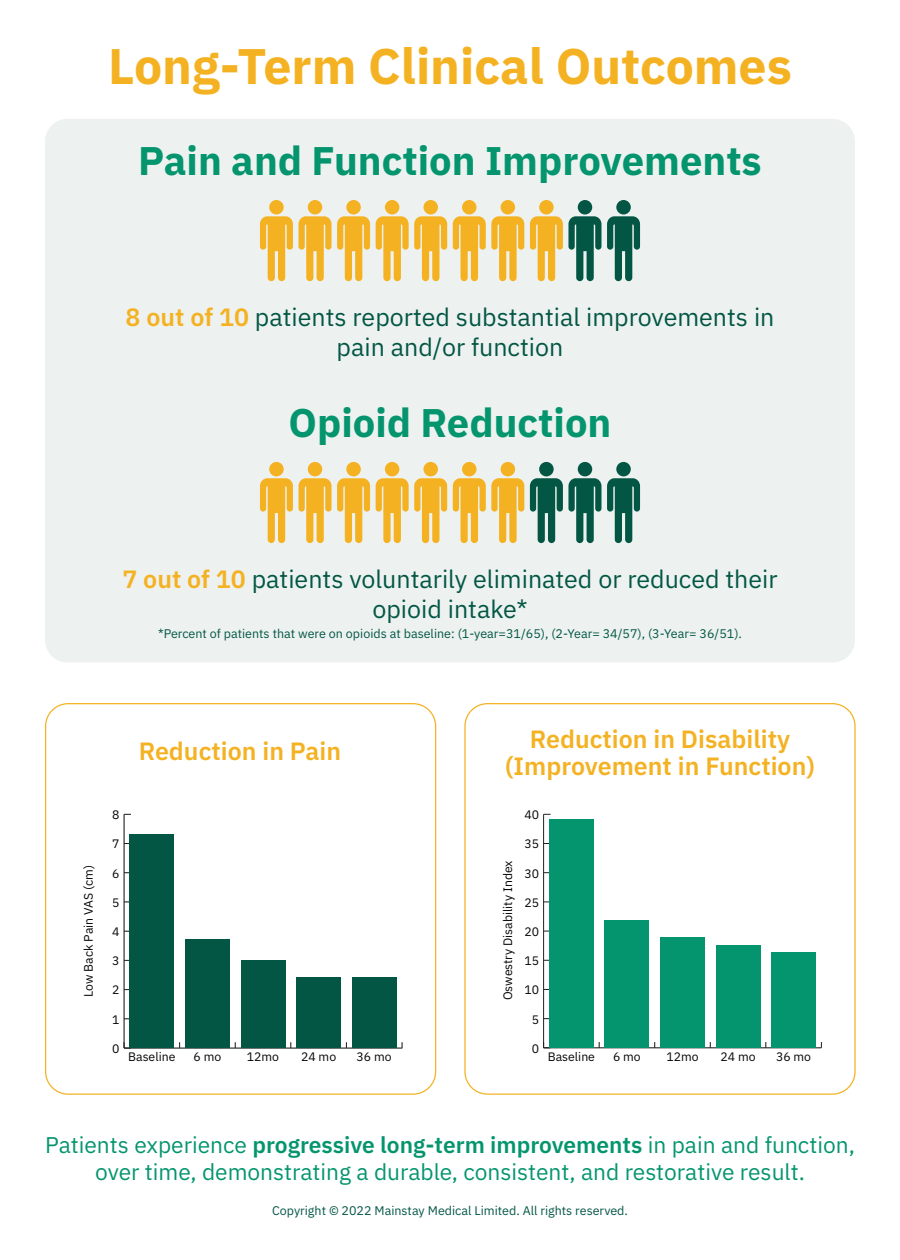
<style>
.page{position:relative;width:900px;height:1260px;background:#fff}
.page>*{position:absolute;margin:0;border:0;box-sizing:border-box;transform-origin:0 0}
.t1{font:700 50px "IBM Plex Sans";color:#f4b223}
.t2{font:700 40px "IBM Plex Sans";color:#05956e}
.t3{font:25px/30px "IBM Plex Sans";color:#035644;text-align:center}
.t4{font:600 25px/27.5px "IBM Plex Sans";color:#f4b223;text-align:center}
.t5{font:22.75px/27.2px "IBM Plex Sans";color:#05956e;text-align:center}
.t6{font:12.5px "IBM Plex Sans";color:#035644}
.t7{font:12.25px "IBM Plex Sans";color:#040503}
.s1{font-weight:600;color:#f4b223}
.s2{font-weight:600}
</style>
<div class="page">
<div style="left:45px;top:119px;width:810px;height:544px;background:#edf2f0;border-radius:22px"></div>
<div style="left:269px;top:200px;width:15px;height:15px;background:#f4b223;border-radius:50%"></div>
<svg style="left:260px;top:216px;width:33px;height:65px"></svg>
<div style="left:385px;top:200px;width:14px;height:15px;background:#f4b223;border-radius:50%"></div>
<div style="left:501px;top:200px;width:14px;height:15px;background:#f4b223;border-radius:50%"></div>
<div style="left:308px;top:200px;width:14px;height:15px;background:#f4b223;border-radius:50%"></div>
<div style="left:423px;top:200px;width:15px;height:15px;background:#f4b223;border-radius:50%"></div>
<svg style="left:376px;top:216px;width:71px;height:65px"></svg>
<div style="left:539px;top:200px;width:15px;height:15px;background:#f4b223;border-radius:50%"></div>
<div style="left:346px;top:200px;width:15px;height:15px;background:#f4b223;border-radius:50%"></div>
<svg style="left:299px;top:216px;width:71px;height:65px"></svg>
<div style="left:462px;top:200px;width:15px;height:15px;background:#f4b223;border-radius:50%"></div>
<svg style="left:453px;top:216px;width:71px;height:65px"></svg>
<div style="left:578px;top:200px;width:14px;height:15px;background:#035644;border-radius:50%"></div>
<svg style="left:530px;top:216px;width:71px;height:65px"></svg>
<div style="left:616px;top:200px;width:15px;height:15px;background:#035644;border-radius:50%"></div>
<svg style="left:607px;top:216px;width:33px;height:65px"></svg>
<div style="left:539px;top:462px;width:15px;height:14px;background:#035644;border-radius:50%"></div>
<div style="left:269px;top:462px;width:15px;height:14px;background:#f4b223;border-radius:50%"></div>
<svg style="left:260px;top:478px;width:33px;height:65px"></svg>
<div style="left:385px;top:462px;width:14px;height:14px;background:#f4b223;border-radius:50%"></div>
<div style="left:501px;top:462px;width:14px;height:14px;background:#f4b223;border-radius:50%"></div>
<div style="left:308px;top:462px;width:14px;height:14px;background:#f4b223;border-radius:50%"></div>
<div style="left:423px;top:462px;width:15px;height:14px;background:#f4b223;border-radius:50%"></div>
<svg style="left:376px;top:478px;width:71px;height:65px"></svg>
<div style="left:346px;top:462px;width:15px;height:14px;background:#f4b223;border-radius:50%"></div>
<svg style="left:299px;top:478px;width:71px;height:65px"></svg>
<div style="left:462px;top:462px;width:15px;height:14px;background:#f4b223;border-radius:50%"></div>
<svg style="left:453px;top:478px;width:71px;height:65px"></svg>
<div style="left:578px;top:462px;width:14px;height:14px;background:#035644;border-radius:50%"></div>
<svg style="left:530px;top:478px;width:71px;height:65px"></svg>
<div style="left:616px;top:462px;width:15px;height:14px;background:#035644;border-radius:50%"></div>
<svg style="left:607px;top:478px;width:33px;height:65px"></svg>
<hr style="left:544px;top:1047px;width:277px;height:1px;background:#231f20">
<hr style="left:543px;top:814px;width:1px;height:234px;background:#231f20">
<div style="left:549px;top:820px;width:45px;height:228px;background:#05956e"></div>
<div style="left:605px;top:920px;width:44px;height:128px;background:#05956e"></div>
<div style="left:660px;top:937px;width:45px;height:111px;background:#05956e"></div>
<div style="left:716px;top:945px;width:44px;height:103px;background:#05956e"></div>
<div style="left:771px;top:952px;width:45px;height:96px;background:#05956e"></div>
<hr style="left:124px;top:1048px;width:278px;height:1px;background:#231f20">
<hr style="left:124px;top:814px;width:1px;height:234px;background:#231f20">
<svg style="left:124px;top:1042px;width:7px;height:7px"></svg>
<div style="left:130px;top:835px;width:44px;height:213px;background:#035644"></div>
<div style="left:185px;top:940px;width:45px;height:108px;background:#035644"></div>
<div style="left:241px;top:960px;width:44px;height:88px;background:#035644"></div>
<div style="left:296px;top:978px;width:45px;height:70px;background:#035644"></div>
<div style="left:352px;top:978px;width:44px;height:70px;background:#035644"></div>
<p class="t1" style="left:108px;top:27px;width:685px">Long-Term Clinical Outcomes</p>
<p class="t2" style="left:138px;top:129px;width:625px">Pain and Function Improvements</p>
<p class="t3" style="left:126px;top:300px;width:650px"><span class="s1">8 out of 10</span> patients reported substantial improvements in pain and/or function</p>
<p class="t2" style="left:289px;top:391px;width:324px">Opioid Reduction</p>
<p class="t3" style="left:122px;top:562px;width:657px"><span class="s1">7 out of 10</span> patients voluntarily eliminated or reduced their opioid intake*</p>
<p class="t6" style="left:158px;top:624px;width:585px">*Percent of patients that were on opioids at baseline: (1-year=31/65), (2-Year= 34/57), (3-Year= 36/51).</p>
<p class="t4" style="left:139px;top:736px;width:204px">Reduction in Pain</p>
<p class="t7" style="left:79px;top:997px;width:133px;rotate:-90deg">Low Back Pain VAS (cm)</p>
<p class="t7" style="left:112px;top:806px;width:9px">8</p>
<p class="t7" style="left:112px;top:835px;width:9px">7</p>
<p class="t7" style="left:112px;top:864px;width:9px">6</p>
<p class="t7" style="left:112px;top:893px;width:9px">5</p>
<p class="t7" style="left:112px;top:922px;width:9px">4</p>
<p class="t7" style="left:112px;top:952px;width:9px">3</p>
<p class="t7" style="left:112px;top:981px;width:9px">2</p>
<p class="t7" style="left:112px;top:1010px;width:9px">1</p>
<p class="t7" style="left:112px;top:1039px;width:9px">0</p>
<p class="t7" style="left:128px;top:1048px;width:49px">Baseline</p>
<p class="t7" style="left:194px;top:1048px;width:29px">6 mo</p>
<p class="t7" style="left:247px;top:1048px;width:34px">12mo</p>
<p class="t7" style="left:301px;top:1048px;width:37px">24 mo</p>
<p class="t7" style="left:357px;top:1048px;width:37px">36 mo</p>
<p class="t4" style="left:505px;top:723px;width:311px">Reduction in Disability (Improvement in Function)</p>
<p class="t7" style="left:525px;top:806px;width:16px">40</p>
<p class="t7" style="left:498px;top:1000px;width:141px;rotate:-90deg">Oswestry Disability Index</p>
<p class="t7" style="left:525px;top:835px;width:16px">35</p>
<p class="t7" style="left:525px;top:864px;width:16px">30</p>
<p class="t7" style="left:525px;top:893px;width:16px">25</p>
<p class="t7" style="left:525px;top:922px;width:16px">20</p>
<p class="t7" style="left:525px;top:951px;width:16px">15</p>
<p class="t7" style="left:525px;top:981px;width:16px">10</p>
<p class="t7" style="left:532px;top:1010px;width:9px">5</p>
<p class="t7" style="left:532px;top:1039px;width:9px">0</p>
<p class="t7" style="left:548px;top:1048px;width:49px">Baseline</p>
<p class="t7" style="left:613px;top:1048px;width:29px">6 mo</p>
<p class="t7" style="left:666px;top:1048px;width:34px">12mo</p>
<p class="t7" style="left:720px;top:1048px;width:37px">24 mo</p>
<p class="t7" style="left:776px;top:1048px;width:37px">36 mo</p>
<p class="t5" style="left:45px;top:1129px;width:811px">Patients experience <span class="s2">progressive long-term improvements</span> in pain and function, over time, demonstrating a durable, consistent, and restorative result.</p>
<p class="t6" style="left:272px;top:1201px;width:357px">Copyright © 2022 Mainstay Medical Limited. All rights reserved.</p>
</div>
